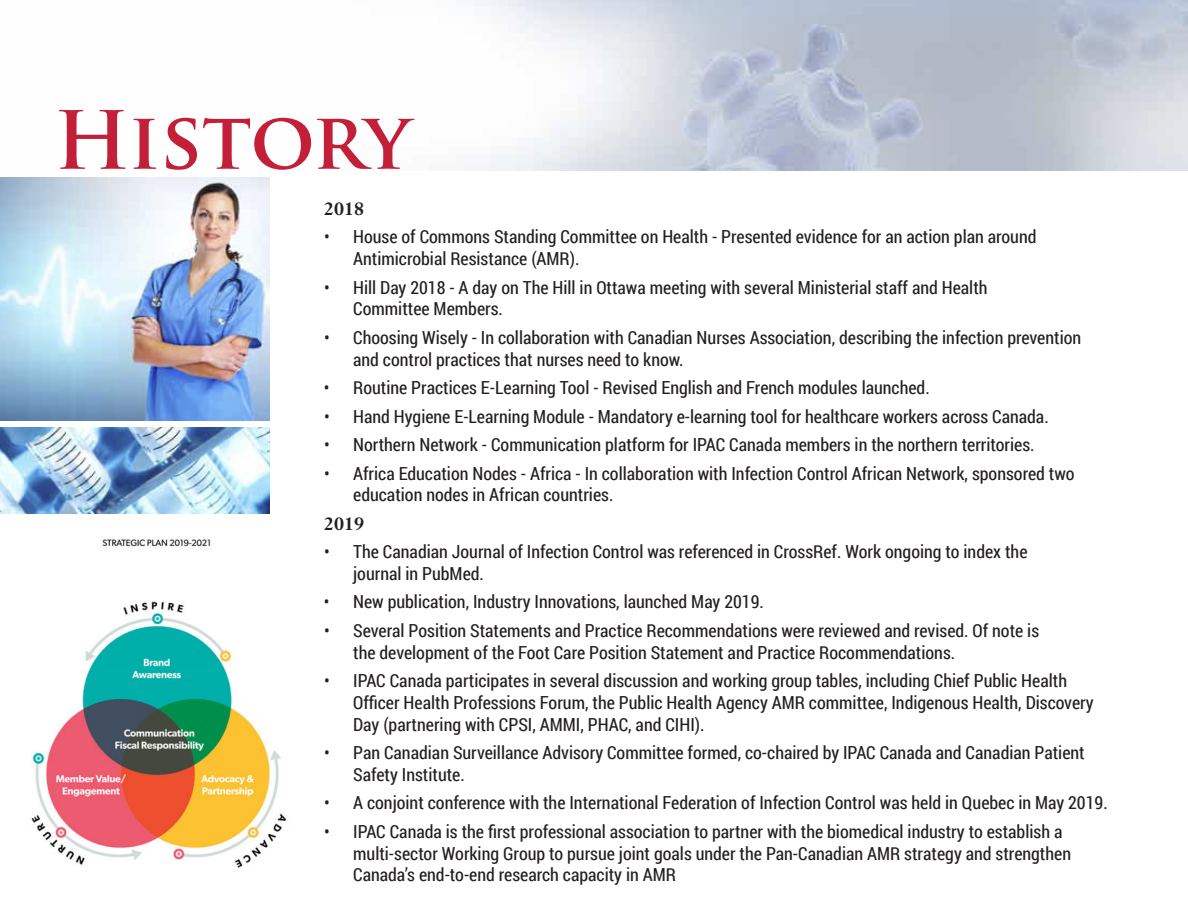
<style>
.page{position:relative;width:1188px;height:918px;background:#fff}
.page>*{position:absolute;margin:0;border:0;box-sizing:border-box;transform-origin:0 0}
.t1{font:700 78px "Trajan Pro";letter-spacing:-.015em;color:#c31f39}
.t2{font:18px/21.8px "Roboto Condensed";color:#231f20}
.t3{font:700 18px "Janson Text LT Std";color:#231f20}
</style>
<div class="page">
<img style="left:0;top:177px;width:270px;height:243px">
<img style="left:31px;top:539px;width:256px;height:329px">
<img style="left:0;top:427px;width:270px;height:87px">
<h1 class="t1" style="left:54px;top:92px;width:358px">History</h1>
<p class="t3" style="left:324px;top:197px;width:42px">2018</p>
<p class="t2" style="left:353px;top:225px;width:685px;text-indent:-29px">• House of Commons Standing Committee on Health - Presented evidence for an action plan around<br>Antimicrobial Resistance (AMR).</p>
<p class="t2" style="left:353px;top:276px;width:636px;text-indent:-29px">• Hill Day 2018 - A day on The Hill in Ottawa meeting with several Ministerial staff and Health<br>Committee Members.</p>
<p class="t2" style="left:353px;top:326px;width:730px;text-indent:-29px">• Choosing Wisely - In collaboration with Canadian Nurses Association, describing the infection prevention and control practices that nurses need to know.</p>
<p class="t2" style="left:324px;top:376px;width:607px">• Routine Practices E-Learning Tool - Revised English and French modules launched.</p>
<p class="t2" style="left:324px;top:405px;width:726px">• Hand Hygiene E-Learning Module - Mandatory e-learning tool for healthcare workers across Canada.</p>
<p class="t2" style="left:324px;top:433px;width:712px">• Northern Network - Communication platform for IPAC Canada members in the northern territories.</p>
<p class="t2" style="left:353px;top:462px;width:723px;text-indent:-29px">• Africa Education Nodes - Africa - In collaboration with Infection Control African Network, sponsored two education nodes in African countries.</p>
<p class="t3" style="left:324px;top:512px;width:42px">2019</p>
<p class="t2" style="left:353px;top:540px;width:676px;text-indent:-29px">• The Canadian Journal of Infection Control was referenced in CrossRef. Work ongoing to index the journal in PubMed.</p>
<p class="t2" style="left:324px;top:591px;width:441px">• New publication, Industry Innovations, launched May 2019.</p>
<p class="t2" style="left:353px;top:619px;width:687px;text-indent:-29px">• Several Position Statements and Practice Recommendations were reviewed and revised. Of note is the development of the Foot Care Position Statement and Practice Rocommendations.</p>
<p class="t2" style="left:353px;top:669px;width:742px;text-indent:-29px">• IPAC Canada participates in several discussion and working group tables, including Chief Public Health<br>Officer Health Professions Forum, the Public Health Agency AMR committee, Indigenous Health, Discovery<br>Day (partnering with CPSI, AMMI, PHAC, and CIHI).</p>
<p class="t2" style="left:353px;top:741px;width:733px;text-indent:-29px">• Pan Canadian Surveillance Advisory Committee formed, co-chaired by IPAC Canada and Canadian Patient<br>Safety Institute.</p>
<p class="t2" style="left:324px;top:792px;width:785px">• A conjoint conference with the International Federation of Infection Control was held in Quebec in May 2019.</p>
<p class="t2" style="left:353px;top:820px;width:720px;text-indent:-29px">• IPAC Canada is the first professional association to partner with the biomedical industry to establish a multi-sector Working Group to pursue joint goals under the Pan-Canadian AMR strategy and strengthen<br>Canada’s end-to-end research capacity in AMR</p>
</div>
